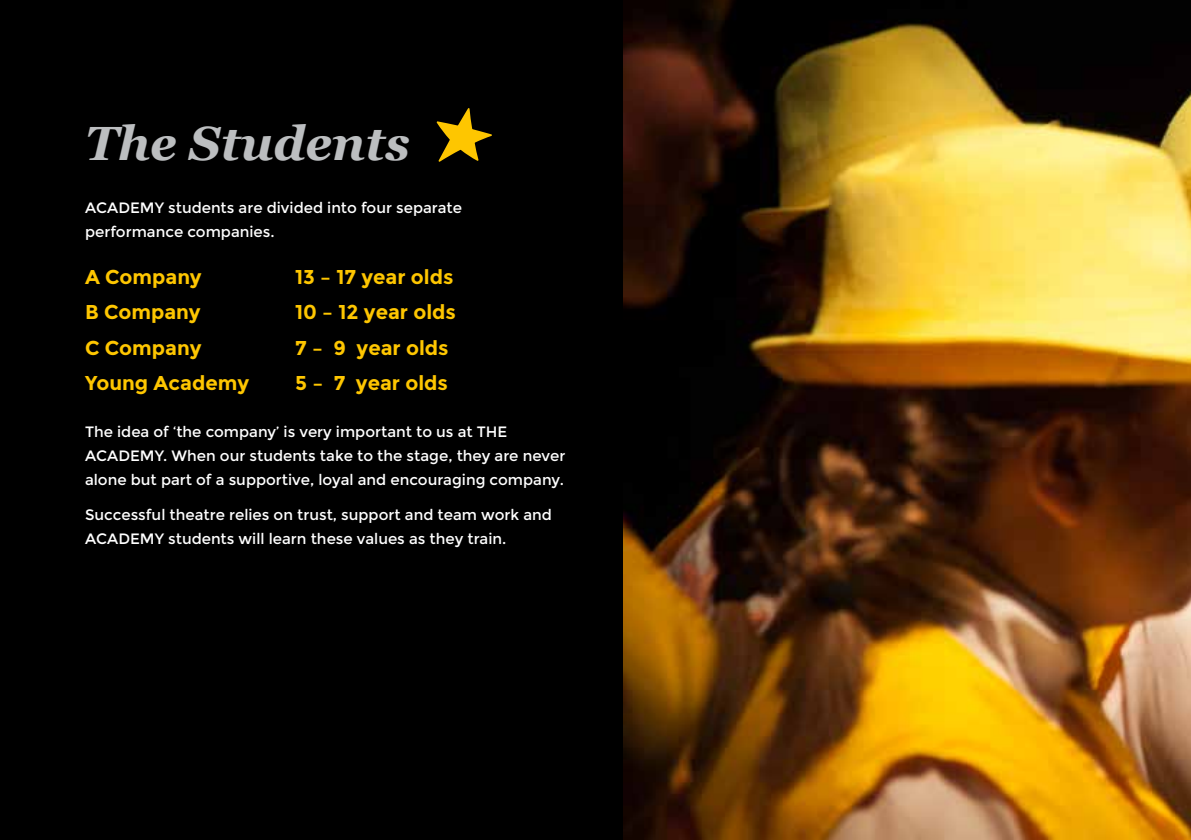
<style>
.page{position:relative;width:1191px;height:840px;background:#fff}
.page>*{position:absolute;margin:0;border:0;box-sizing:border-box;transform-origin:0 0}
.t1{font:italic 700 48px "Georgia";color:#bcbec0}
.t2{font:700 20px "Montserrat";color:#fec600}
.t3{font:15px/24px "Montserrat";color:#fff}
</style>
<div class="page">
<div style="left:0;top:0;width:1191px;height:839px;background:#000"></div>
<img style="left:624px;top:0;width:567px;height:839px">
<svg style="left:436px;top:108px;width:56px;height:54px"></svg>
<h1 class="t1" style="left:85px;top:107px;width:326px">The Students</h1>
<p class="t3" style="left:85px;top:196px;width:378px">ACADEMY students are divided into four separate performance companies.</p>
<h2 class="t2" style="left:85px;top:265px;width:118px">A Company</h2>
<h2 class="t2" style="left:295px;top:265px;width:160px">13 – 17 year olds</h2>
<h2 class="t2" style="left:85px;top:300px;width:117px">B Company</h2>
<h2 class="t2" style="left:295px;top:300px;width:162px">10 – 12 year olds</h2>
<h2 class="t2" style="left:85px;top:335px;width:118px">C Company</h2>
<h2 class="t2" style="left:295px;top:335px;width:155px">7 – 9 year olds</h2>
<h2 class="t2" style="left:85px;top:371px;width:166px">Young Academy</h2>
<h2 class="t2" style="left:295px;top:371px;width:154px">5 – 7 year olds</h2>
<p class="t3" style="left:85px;top:419px;width:482px">The idea of ‘the company’ is very important to us at THE<br>ACADEMY. When our students take to the stage, they are never alone but part of a supportive, loyal and encouraging company.</p>
<p class="t3" style="left:85px;top:503px;width:468px">Successful theatre relies on trust, support and team work and<br>ACADEMY students will learn these values as they train.</p>
</div>
